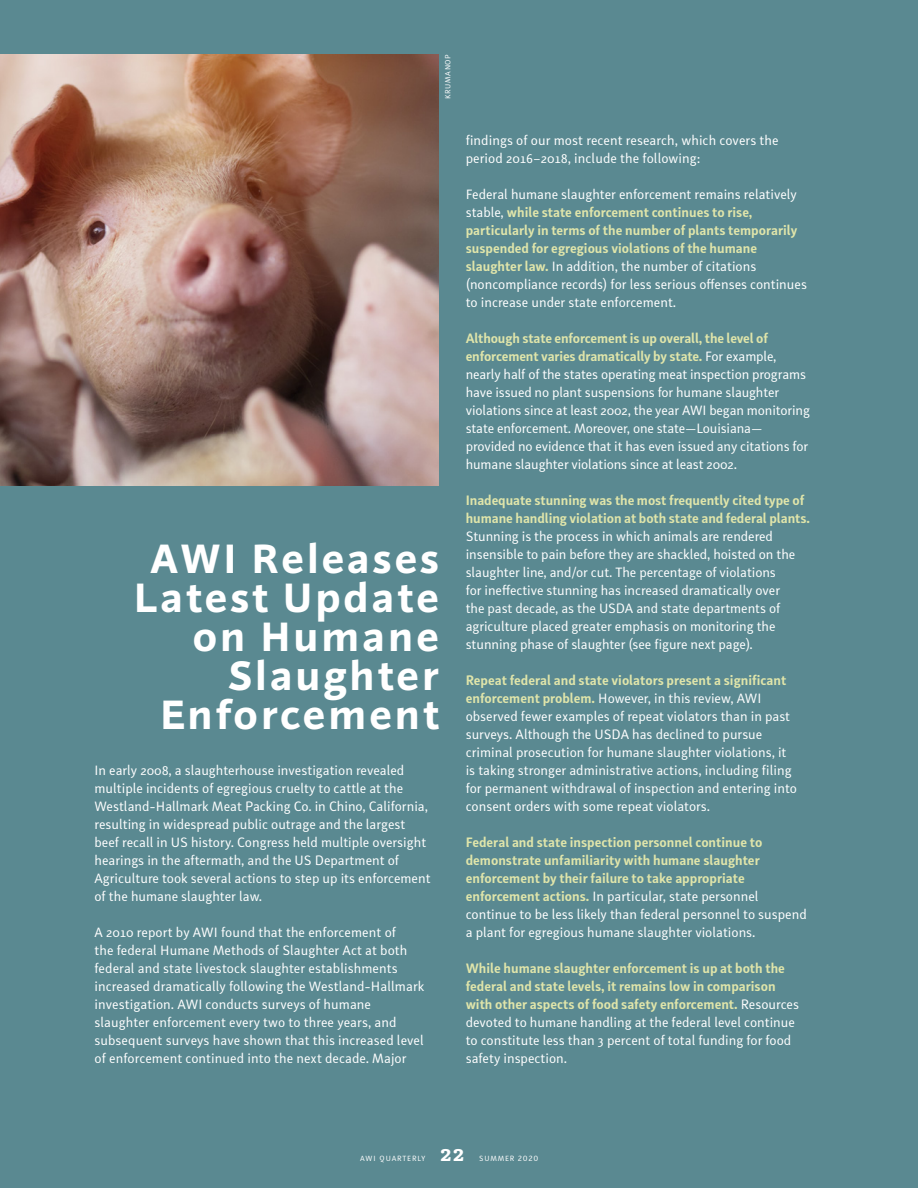
<style>
.page{position:relative;width:918px;height:1188px;background:#5a8991}
.page>*{position:absolute;margin:0;border:0;box-sizing:border-box;transform-origin:0 0}
.t1{font:700 42px/39px "Sonus";letter-spacing:.075em;color:#fff;text-align:right}
.t2{font:13.5px/18px "Submariner";color:#fff}
.t3{font:700 13.5px/18px "Submariner";color:#e0e5aa}
.t4{font:7.5px "Submariner";letter-spacing:.1em;color:#fff}
.s1{font-weight:700;color:#e0e5aa}
.s2{font-weight:400;color:#fff}
.s3{font-family:"Cabrito Ext Ex B";font-size:16.5px}
</style>
<div class="page">
<img style="left:0;top:54px;width:439px;height:432px">
<p class="t4" style="left:443px;top:99px;width:46px;rotate:-90deg">KRUMANOP</p>
<p class="t1" style="left:134px;top:538px;width:306px">AWI Releases<br>Latest Update on Humane<br>Slaughter<br>Enforcement</p>
<p class="t2" style="left:94px;top:761px;width:338px">In early 2008, a slaughterhouse investigation revealed multiple incidents of egregious cruelty to cattle at the Westland-Hallmark Meat Packing Co. in Chino, California, resulting in widespread public outrage and the largest beef recall in US history. Congress held multiple oversight hearings in the aftermath, and the US Department of Agriculture took several actions to step up its enforcement of the humane slaughter law.</p>
<p class="t2" style="left:94px;top:923px;width:331px">A 2010 report by AWI found that the enforcement of<br>the federal Humane Methods of Slaughter Act at both federal and state livestock slaughter establishments increased dramatically following the Westland-Hallmark investigation. AWI conducts surveys of humane slaughter enforcement every two to three years, and subsequent surveys have shown that this increased level of enforcement continued into the next decade. Major</p>
<p class="t2" style="left:466px;top:131px;width:314px">findings of our most recent research, which covers the period 2016–2018, include the following:</p>
<p class="t2" style="left:466px;top:185px;width:343px">Federal humane slaughter enforcement remains relatively stable, <span class="s1">while state enforcement continues to rise, particularly in terms of the number of plants temporarily suspended for egregious violations of the humane slaughter law.</span> In addition, the number of citations (noncompliance records) for less serious offenses continues to increase under state enforcement.</p>
<p class="t2" style="left:466px;top:329px;width:346px"><span class="s1">Although state enforcement is up overall, the level of enforcement varies dramatically by state.</span> For example, nearly half of the states operating meat inspection programs have issued no plant suspensions for humane slaughter violations since at least 2002, the year AWI began monitoring state enforcement. Moreover, one state—Louisiana— provided no evidence that it has even issued any citations for humane slaughter violations since at least 2002.</p>
<p class="t2" style="left:466px;top:491px;width:346px"><span class="s1">Inadequate stunning was the most frequently cited type of humane handling violation at both state and federal plants.<br></span>Stunning is the process in which animals are rendered insensible to pain before they are shackled, hoisted on the slaughter line, and/or cut. The percentage of violations<br>for ineffective stunning has increased dramatically over<br>the past decade, as the USDA and state departments of agriculture placed greater emphasis on monitoring the stunning phase of slaughter (see figure next page).</p>
<p class="t2" style="left:466px;top:671px;width:333px"><span class="s1">Repeat federal and state violators present a significant enforcement problem.</span> However, in this review, AWI observed fewer examples of repeat violators than in past surveys. Although the USDA has declined to pursue criminal prosecution for humane slaughter violations, it is taking stronger administrative actions, including filing for permanent withdrawal of inspection and entering into consent orders with some repeat violators.</p>
<p class="t3" style="left:466px;top:833px;width:343px">Federal and state inspection personnel continue to demonstrate unfamiliarity with humane slaughter enforcement by their failure to take appropriate enforcement actions. <span class="s2">In particular, state personnel continue to be less likely than federal personnel to suspend a plant for egregious humane slaughter violations.</span></p>
<p class="t3" style="left:466px;top:959px;width:335px">While humane slaughter enforcement is up at both the federal and state levels, it remains low in comparison with other aspects of food safety enforcement. <span class="s2">Resources devoted to humane handling at the federal level continue to constitute less than 3 percent of total funding for food safety inspection.</span></p>
<p class="t4" style="left:360px;top:1153px;width:180px">AWI QUARTERLY <span class="s3">22</span> SUMMER 2020</p>
</div>
